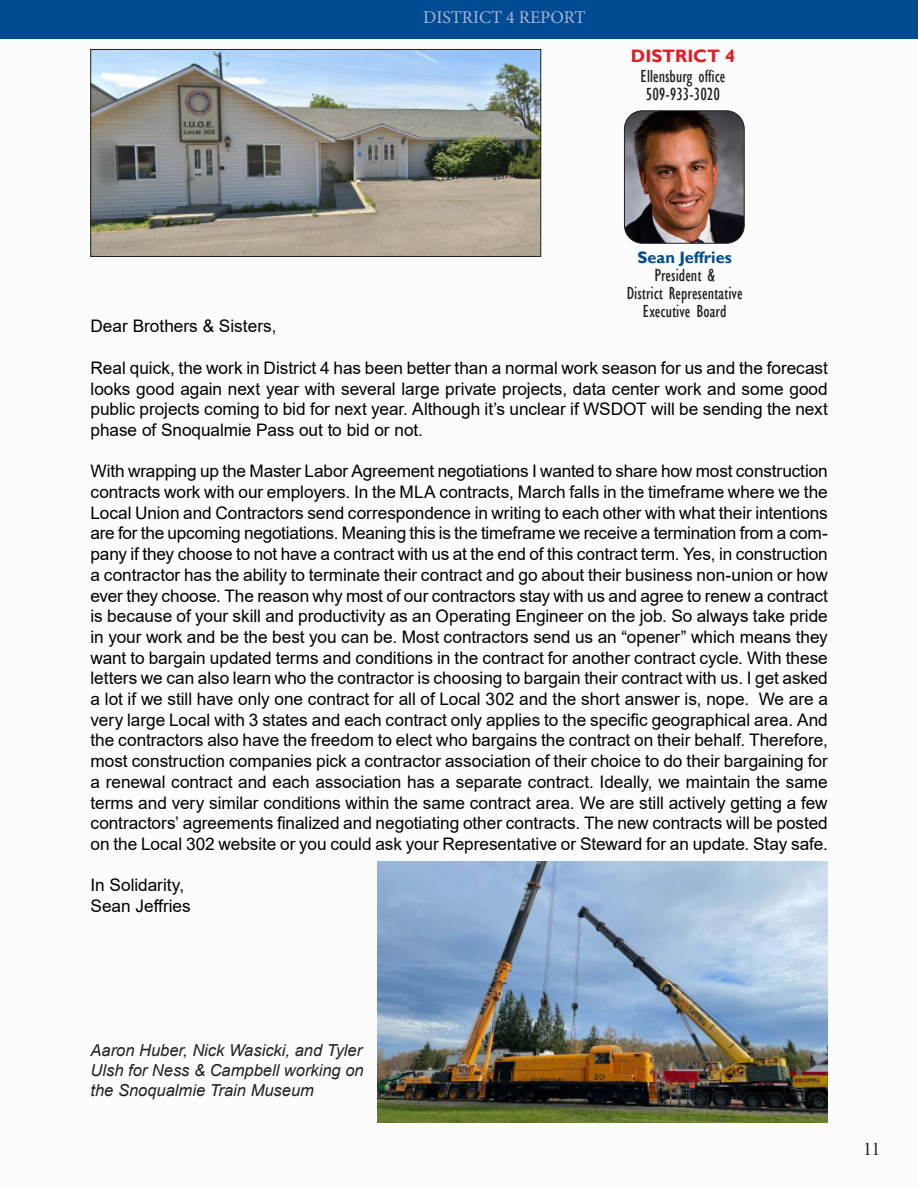
<style>
.page{position:relative;width:918px;height:1188px;background:#fff}
.page>*{position:absolute;margin:0;border:0;box-sizing:border-box;transform-origin:0 0}
.t1{font:condensed 18px/18px "Gill Sans";color:#231f20}
.t2{font:18px "Minion Pro";color:#a6b3d5}
.t3{font:700 18px "Gill Sans";color:#e51a23}
.t4{font:18px "Times New Roman";color:#231f20}
.t5{font:17.25px/20.7px "Arial";letter-spacing:-.005em;color:#000;text-align:justify}
.t6{font:italic 16.5px/19.8px "Arial";color:#231f20;text-align:justify}
.t7{font:700 16.5px "Gill Sans";color:#014b92}
</style>
<div class="page">
<div style="left:0;top:0;width:918px;height:39px;background:#014b92"></div>
<img style="left:624px;top:112px;width:119px;height:130px">
<div style="left:624px;top:110px;width:121px;height:134px;border:1px solid #231f20;border-radius:18px"></div>
<img style="left:93px;top:51px;width:446px;height:204px">
<div style="left:91px;top:49px;width:450px;height:208px;border:1px solid #231f20"></div>
<img style="left:378px;top:862px;width:450px;height:260px">
<p class="t2" style="left:423px;top:5px;width:164px">DISTRICT 4 REPORT</p>
<p class="t3" style="left:631px;top:45px;width:106px">DISTRICT 4</p>
<p class="t1" style="left:641px;top:67px;width:86px">Ellensburg office<br>509-933-3020</p>
<p class="t7" style="left:638px;top:247px;width:96px">Sean Jeffries</p>
<p class="t1" style="left:654px;top:266px;width:62px">President &amp;</p>
<p class="t1" style="left:627px;top:284px;width:117px">District Representative</p>
<p class="t1" style="left:643px;top:302px;width:85px">Executive Board</p>
<p class="t5" style="left:91px;top:316px;width:187px">Dear Brothers &amp; Sisters,</p>
<p class="t5" style="left:91px;top:357px;width:739px">Real quick, the work in District 4 has been better than a normal work season for us and the forecast looks good again next year with several large private projects, data center work and some good public projects coming to bid for next year. Although it’s unclear if WSDOT will be sending the next phase of Snoqualmie Pass out to bid or not.</p>
<p class="t5" style="left:91px;top:461px;width:739px">With wrapping up the Master Labor Agreement negotiations I wanted to share how most construction contracts work with our employers. In the MLA contracts, March falls in the timeframe where we the Local Union and Contractors send correspondence in writing to each other with what their intentions are for the upcoming negotiations. Meaning this is the timeframe we receive a termination from a com&shy;pany if they choose to not have a contract with us at the end of this contract term. Yes, in construction a contractor has the ability to terminate their contract and go about their business non-union or how ever they choose. The reason why most of our contractors stay with us and agree to renew a contract is because of your skill and productivity as an Operating Engineer on the job. So always take pride in your work and be the best you can be. Most contractors send us an “opener” which means they want to bargain updated terms and conditions in the contract for another contract cycle. With these letters we can also learn who the contractor is choosing to bargain their contract with us. I get asked a lot if we still have only one contract for all of Local 302 and the short answer is, nope. We are a very large Local with 3 states and each contract only applies to the specific geographical area. And the contractors also have the freedom to elect who bargains the contract on their behalf. Therefore, most construction companies pick a contractor association of their choice to do their bargaining for a renewal contract and each association has a separate contract. Ideally, we maintain the same terms and very similar conditions within the same contract area. We are still actively getting a few contractors’ agreements finalized and negotiating other contracts. The new contracts will be posted on the Local 302 website or you could ask your Representative or Steward for an update. Stay safe.</p>
<p class="t5" style="left:91px;top:875px;width:95px">In Solidarity,</p>
<p class="t5" style="left:91px;top:896px;width:102px">Sean Jeffries</p>
<p class="t6" style="left:91px;top:1041px;width:275px">Aaron Huber, Nick Wasicki, and Tyler Ulsh for Ness &amp; Campbell working on the Snoqualmie Train Museum</p>
<p class="t4" style="left:863px;top:1136px;width:19px">11</p>
</div>
